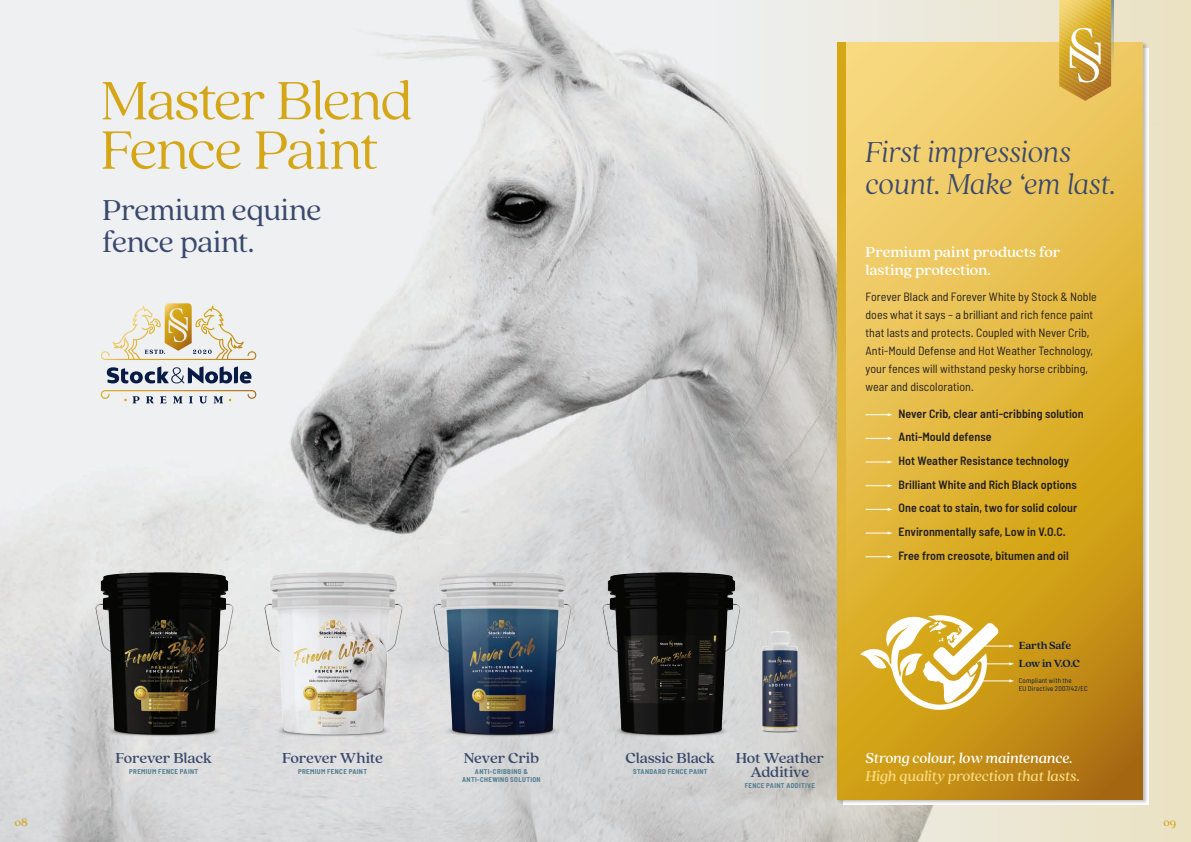
<style>
.page{position:relative;width:1191px;height:842px;background:#fff}
.page>*{position:absolute;margin:0;border:0;box-sizing:border-box;transform-origin:0 0}
.t1{font:300 60px/49.4px "Quincy CF";letter-spacing:-.025em;color:#d5a616}
.S_N_-_A-Heads{font:italic 300 32px/32px "Quincy CF";letter-spacing:-.01em;color:#3a496c}
.S_N_-_B-Heads{font:32px/32px "Quincy CF";letter-spacing:-.015em;color:#3a496c}
.t2{font:500 16px/14px "Quincy CF";letter-spacing:-.015em;color:#3a496c;text-align:center}
.S_N_-_Body_Cody_-_Su{font:italic 500 16px/18px "Quincy CF";letter-spacing:-.01em;color:#f8da81}
.S_N_-_Body_Cody_-_Su-2{font:500 16px/18px "Quincy CF";letter-spacing:-.01em;color:#fff}
.S_N_-_Body_Copy{font:semi-condensed 12px/18px "Barlow";color:#231f20}
.S_N_-_Body_Copy-2{font:600 semi-condensed 12px "Barlow";letter-spacing:.005em;color:#231f20}
.S_N_-_Body_Cody_-_Su-3{font:12px "Quincy CF Text";color:#d5a616}
.S_N_-_Body_Copy_-_Pu{font:700 11.5px/18px "Quincy CF";letter-spacing:-.015em;color:#071b44}
.t3{font:700 semi-condensed 7px/8px "Barlow";letter-spacing:.045em;color:#567f92;text-align:center}
.S_N_-_Body_Copy-3{font:semi-condensed 7px/7.5px "Barlow";letter-spacing:.025em;color:#071b44}
.s1{color:#fff}
</style>
<div class="page">
<img style="left:0;top:0;width:706px;height:842px">
<svg style="left:706px;top:0;width:485px;height:842px"></svg>
<div style="left:836px;top:41px;width:311px;height:764px;background:#231f20;opacity:.3"></div>
<svg style="left:845px;top:43px;width:297px;height:756px"></svg>
<svg style="left:1059px;top:0;width:55px;height:104px"></svg>
<svg style="left:865px;top:413px;width:27px;height:3px"></svg>
<svg style="left:865px;top:437px;width:27px;height:3px"></svg>
<svg style="left:865px;top:460px;width:27px;height:4px"></svg>
<svg style="left:865px;top:484px;width:27px;height:3px"></svg>
<svg style="left:865px;top:508px;width:27px;height:3px"></svg>
<svg style="left:865px;top:531px;width:27px;height:4px"></svg>
<svg style="left:865px;top:555px;width:27px;height:3px"></svg>
<svg style="left:837px;top:43px;width:8px;height:756px"></svg>
<img style="left:594px;top:567px;width:151px;height:171px">
<img style="left:757px;top:609px;width:44px;height:129px">
<img style="left:88px;top:567px;width:151px;height:171px">
<img style="left:257px;top:567px;width:150px;height:171px">
<img style="left:426px;top:567px;width:150px;height:171px">
<svg style="left:133px;top:396px;width:6px;height:7px"></svg>
<svg style="left:146px;top:396px;width:8px;height:7px"></svg>
<svg style="left:160px;top:396px;width:7px;height:7px"></svg>
<svg style="left:173px;top:396px;width:9px;height:7px"></svg>
<svg style="left:189px;top:396px;width:4px;height:7px"></svg>
<svg style="left:199px;top:396px;width:8px;height:7px"></svg>
<svg style="left:214px;top:396px;width:9px;height:7px"></svg>
<svg style="left:145px;top:303px;width:97px;height:56px"></svg>
<svg style="left:107px;top:366px;width:144px;height:17px"></svg>
<svg style="left:860px;top:615px;width:154px;height:95px"></svg>
<p class="t1" style="left:101px;top:76px;width:313px">Master Blend<br>Fence Paint</p>
<p class="S_N_-_B-Heads" style="left:102px;top:194px;width:221px">Premium equine fence paint.</p>
<p class="t2" style="left:116px;top:751px;width:98px">Forever Black</p>
<p class="t3" style="left:129px;top:768px;width:71px">PREMIUM FENCE PAINT</p>
<p class="t2" style="left:282px;top:751px;width:102px">Forever White</p>
<p class="t3" style="left:298px;top:768px;width:71px">PREMIUM FENCE PAINT</p>
<p class="t2" style="left:464px;top:751px;width:77px">Never Crib</p>
<p class="t3" style="left:462px;top:768px;width:80px">ANTI-CRIBBING &amp;<br>ANTI-CHEWING SOLUTION</p>
<p class="t2" style="left:625px;top:751px;width:91px">Classic Black</p>
<p class="t3" style="left:633px;top:768px;width:76px">STANDARD FENCE PAINT</p>
<p class="t2" style="left:735px;top:751px;width:90px">Hot Weather<br>Additive</p>
<p class="t3" style="left:744px;top:782px;width:72px">FENCE PAINT ADDITIVE</p>
<p class="S_N_-_A-Heads" style="left:865px;top:136px;width:251px">First impressions count. Make ‘em last.</p>
<p class="S_N_-_Body_Cody_-_Su-2" style="left:865px;top:243px;width:196px">Premium paint products for lasting protection.</p>
<p class="S_N_-_Body_Copy" style="left:865px;top:287px;width:233px">Forever Black and Forever White by Stock &amp; Noble does what it says – a brilliant and rich fence paint that lasts and protects. Coupled with Never Crib, Anti-Mould Defense and Hot Weather Technology, your fences will withstand pesky horse cribbing, wear and discoloration.</p>
<p class="S_N_-_Body_Copy-2" style="left:898px;top:406px;width:187px">Never Crib, clear anti-cribbing solution</p>
<p class="S_N_-_Body_Copy-2" style="left:898px;top:429px;width:94px">Anti-Mould defense</p>
<p class="S_N_-_Body_Copy-2" style="left:898px;top:453px;width:172px">Hot Weather Resistance technology</p>
<p class="S_N_-_Body_Copy-2" style="left:898px;top:477px;width:180px">Brilliant White and Rich Black options</p>
<p class="S_N_-_Body_Copy-2" style="left:898px;top:500px;width:180px">One coat to stain, two for solid colour</p>
<p class="S_N_-_Body_Copy-2" style="left:898px;top:524px;width:169px">Environmentally safe, Low in V.O.C.</p>
<p class="S_N_-_Body_Copy-2" style="left:898px;top:548px;width:172px">Free from creosote, bitumen and oil</p>
<p class="S_N_-_Body_Copy_-_Pu" style="left:1018px;top:637px;width:63px">Earth Safe<br>Low in V.O.C</p>
<p class="S_N_-_Body_Copy-3" style="left:1018px;top:677px;width:71px">Compliant with the<br>EU Directive 2007/42/EC</p>
<p class="S_N_-_Body_Cody_-_Su" style="left:865px;top:749px;width:216px"><span class="s1">Strong colour, low maintenance.<br></span>High quality protection that lasts.</p>
<p class="S_N_-_Body_Cody_-_Su-3" style="left:15px;top:815px;width:14px">08</p>
<p class="S_N_-_Body_Cody_-_Su-3" style="left:1163px;top:815px;width:14px">09</p>
</div>
